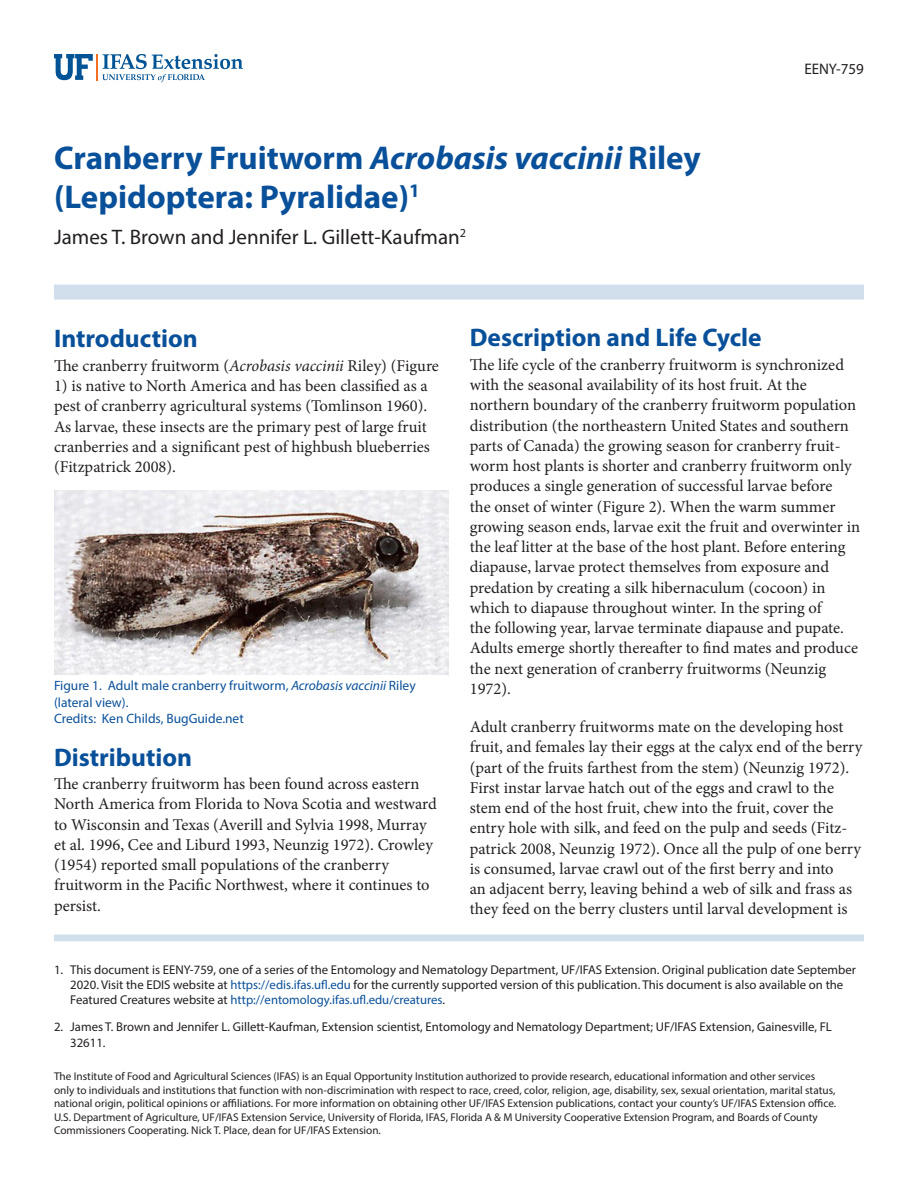
<style>
.page{position:relative;width:918px;height:1188px;background:#fff}
.page>*{position:absolute;margin:0;border:0;box-sizing:border-box;transform-origin:0 0}
.TitleRegular{font:700 33px/39.6px "Myriad Pro";color:#09509a}
.SectionHeading0{font:700 25.5px "Myriad Pro";color:#09509a}
.Author{font:21px "Myriad Pro";color:#231f20}
.Paragraph{font:16.5px/20.2px "Minion Pro";color:#231f20}
.PubNumber{font:15.3px "Myriad Pro";color:#231f20}
.FigureCaption{font:13.5px/16.5px "Myriad Pro";color:#09509a}
.t1{font:12.75px/15.3px "Myriad Pro";color:#231f20}
.Disclaimer{font:11.25px/13.5px "Myriad Pro";color:#231f20}
.s1{font-style:italic}
.s2{color:#09509a}
</style>
<div class="page">
<svg style="left:54px;top:54px;width:189px;height:28px"></svg>
<div style="left:54px;top:285px;width:810px;height:15px;background:#d0dfeb"></div>
<div style="left:54px;top:935px;width:810px;height:6px;background:#d0dfeb"></div>
<img style="left:54px;top:490px;width:394px;height:185px">
<p class="TitleRegular" style="left:54px;top:137px;width:648px">Cranberry Fruitworm <span class="s1">Acrobasis vaccinii</span> Riley (Lepidoptera: Pyralidae)<sup>1</sup></p>
<p class="Author" style="left:54px;top:224px;width:414px">James T. Brown and Jennifer L. Gillett-Kaufman<sup>2</sup></p>
<p class="PubNumber" style="left:804px;top:60px;width:61px">EENY-759</p>
<p class="SectionHeading0" style="left:54px;top:322px;width:145px">Introduction</p>
<p class="Paragraph" style="left:54px;top:356px;width:387px">The cranberry fruitworm (<span class="s1">Acrobasis vaccinii</span> Riley) (Figure</p>
<p class="Paragraph" style="left:54px;top:376px;width:377px">1) is native to North America and has been classified as a pest of cranberry agricultural systems (Tomlinson 1960).<br>As larvae, these insects are the primary pest of large fruit cranberries and a significant pest of highbush blueberries (Fitzpatrick 2008).</p>
<p class="FigureCaption" style="left:54px;top:677px;width:363px">Figure 1. Adult male cranberry fruitworm, <span class="s1">Acrobasis vaccinii</span> Riley (lateral view).</p>
<p class="FigureCaption" style="left:54px;top:710px;width:191px">Credits: Ken Childs, BugGuide.net</p>
<p class="SectionHeading0" style="left:54px;top:740px;width:140px">Distribution</p>
<p class="Paragraph" style="left:54px;top:774px;width:384px">The cranberry fruitworm has been found across eastern North America from Florida to Nova Scotia and westward to Wisconsin and Texas (Averill and Sylvia 1998, Murray et al. 1996, Cee and Liburd 1993, Neunzig 1972). Crowley (1954) reported small populations of the cranberry fruitworm in the Pacific Northwest, where it continues to persist.</p>
<p class="SectionHeading0" style="left:470px;top:321px;width:293px">Description and Life Cycle</p>
<p class="Paragraph" style="left:470px;top:355px;width:392px">The life cycle of the cranberry fruitworm is synchronized with the seasonal availability of its host fruit. At the northern boundary of the cranberry fruitworm population distribution (the northeastern United States and southern parts of Canada) the growing season for cranberry fruit&shy;worm host plants is shorter and cranberry fruitworm only produces a single generation of successful larvae before<br>the onset of winter (Figure 2). When the warm summer growing season ends, larvae exit the fruit and overwinter in the leaf litter at the base of the host plant. Before entering diapause, larvae protect themselves from exposure and predation by creating a silk hibernaculum (cocoon) in which to diapause throughout winter. In the spring of<br>the following year, larvae terminate diapause and pupate.<br>Adults emerge shortly thereafter to find mates and produce the next generation of cranberry fruitworms (Neunzig 1972).</p>
<p class="Paragraph" style="left:470px;top:717px;width:394px">Adult cranberry fruitworms mate on the developing host fruit, and females lay their eggs at the calyx end of the berry (part of the fruits farthest from the stem) (Neunzig 1972).<br>First instar larvae hatch out of the eggs and crawl to the stem end of the host fruit, chew into the fruit, cover the entry hole with silk, and feed on the pulp and seeds (Fitz&shy;patrick 2008, Neunzig 1972). Once all the pulp of one berry is consumed, larvae crawl out of the first berry and into<br>an adjacent berry, leaving behind a web of silk and frass as they feed on the berry clusters until larval development is</p>
<p class="t1" style="left:70px;top:961px;width:787px;text-indent:-16px">1. This document is EENY-759, one of a series of the Entomology and Nematology Department, UF/IFAS Extension. Original publication date September<br>2020. Visit the EDIS website at <span class="s2">https://edis.ifas.ufl.edu</span> for the currently supported version of this publication. This document is also available on the<br>Featured Creatures website at <span class="s2">http://entomology.ifas.ufl.edu/creatures</span>.</p>
<p class="t1" style="left:70px;top:1019px;width:763px;text-indent:-16px">2. James T. Brown and Jennifer L. Gillett-Kaufman, Extension scientist, Entomology and Nematology Department; UF/IFAS Extension, Gainesville, FL<br>32611.</p>
<p class="Disclaimer" style="left:54px;top:1069px;width:784px">The Institute of Food and Agricultural Sciences (IFAS) is an Equal Opportunity Institution authorized to provide research, educational information and other services only to individuals and institutions that function with non-discrimination with respect to race, creed, color, religion, age, disability, sex, sexual orientation, marital status, national origin, political opinions or affiliations. For more information on obtaining other UF/IFAS Extension publications, contact your county’s UF/IFAS Extension office.<br>U.S. Department of Agriculture, UF/IFAS Extension Service, University of Florida, IFAS, Florida A &amp; M University Cooperative Extension Program, and Boards of County Commissioners Cooperating. Nick T. Place, dean for UF/IFAS Extension.</p>
</div>
